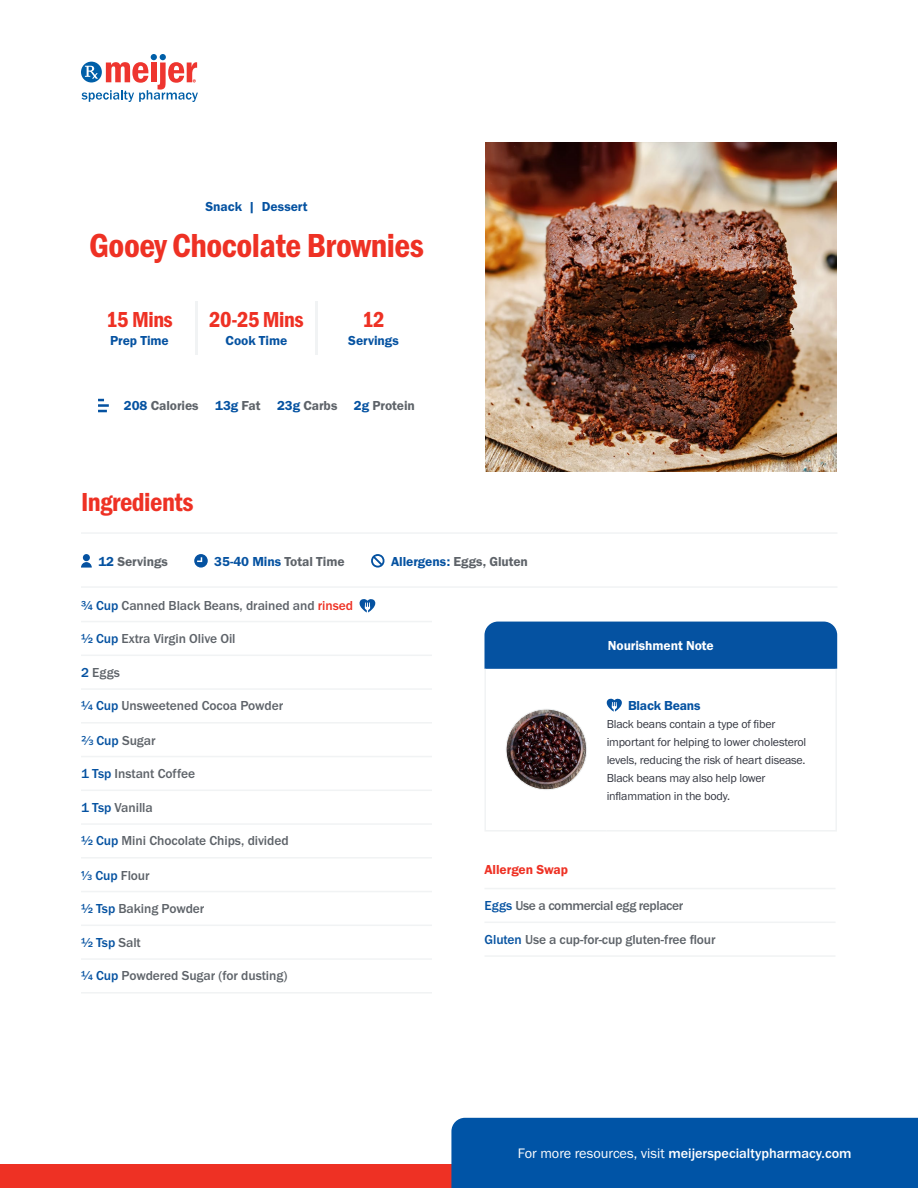
<style>
.page{position:relative;width:918px;height:1188px;background:#fff}
.page>*{position:absolute;margin:0;border:0;box-sizing:border-box;transform-origin:0 0}
.t1{font:34.5px "Franklin Gothic URW Con Dem";letter-spacing:-.015em;color:#ee3124}
.t2{font:27px "Franklin Gothic URW Con Dem";letter-spacing:-.02em;color:#ee3124}
.t3{font:22.5px "Franklin Gothic URW Con Dem";letter-spacing:-.02em;color:#ee3124}
.t4{font:500 14.25px "Franklin Gothic URW";color:#fff}
.t5{font:500 13.5px "Franklin Gothic URW";letter-spacing:-.005em;color:#5e6369}
.t6{font:13.5px "Franklin Gothic URW Dem";letter-spacing:-.005em;color:#0552a1}
.t7{font:13.5px "Franklin Gothic URW Dem";letter-spacing:-.005em;color:#5e6369}
.t8{font:500 13.5px "Franklin Gothic URW";letter-spacing:-.03em;color:#5e6369}
.t9{font:13.5px "Franklin Gothic URW Dem";letter-spacing:-.005em;color:#fff}
.t10{font:13.5px "Franklin Gothic URW Dem";letter-spacing:-.005em;color:#ee3124}
.t11{font:500 13.5px "Franklin Gothic URW";letter-spacing:-.005em;color:#0552a1}
.t12{font:12px/18px "Franklin Gothic URW Boo";letter-spacing:-.015em;color:#343741}
.s1{color:#0552a1}
.s2{color:#5e6369}
.s3{color:#ee3124}
.s4{font-family:"Proxima Nova";font-weight:600;color:#0552a1}
.s5{font-family:"Franklin Gothic URW Boo";font-weight:400}
</style>
<div class="page">
<svg style="left:82px;top:54px;width:116px;height:48px"></svg>
<div style="left:0;top:1164px;width:918px;height:24px;background:#ee3124"></div>
<div style="left:451px;top:1118px;width:467px;height:70px;background:#0054a6"></div>
<hr style="left:81px;top:621px;width:351px;height:1px;background:#f1f3f4">
<hr style="left:81px;top:655px;width:351px;height:1px;background:#f1f3f4">
<hr style="left:81px;top:688px;width:351px;height:2px;background:#f1f3f4">
<hr style="left:81px;top:722px;width:351px;height:2px;background:#f1f3f4">
<hr style="left:81px;top:756px;width:351px;height:1px;background:#f1f3f4">
<hr style="left:81px;top:790px;width:351px;height:1px;background:#f1f3f4">
<hr style="left:81px;top:823px;width:351px;height:2px;background:#f1f3f4">
<hr style="left:81px;top:857px;width:351px;height:2px;background:#f1f3f4">
<hr style="left:81px;top:891px;width:351px;height:1px;background:#f1f3f4">
<hr style="left:81px;top:925px;width:351px;height:1px;background:#f1f3f4">
<hr style="left:81px;top:958px;width:351px;height:2px;background:#f1f3f4">
<hr style="left:81px;top:992px;width:351px;height:2px;background:#f1f3f4">
<svg style="left:360px;top:599px;width:15px;height:14px"></svg>
<img style="left:486px;top:142px;width:351px;height:330px">
<hr style="left:196px;top:301px;width:2px;height:54px;background:#f1f3f4">
<hr style="left:315px;top:301px;width:2px;height:54px;background:#f1f3f4">
<svg style="left:98px;top:399px;width:11px;height:13px"></svg>
<hr style="left:484px;top:888px;width:352px;height:1px;background:#f1f3f4">
<hr style="left:484px;top:922px;width:352px;height:1px;background:#f1f3f4">
<hr style="left:484px;top:955px;width:352px;height:2px;background:#f1f3f4">
<hr style="left:81px;top:532px;width:756px;height:2px;background:#f1f3f4">
<hr style="left:81px;top:586px;width:756px;height:2px;background:#f1f3f4">
<svg style="left:81px;top:554px;width:11px;height:14px"></svg>
<svg style="left:194px;top:554px;width:14px;height:14px"></svg>
<svg style="left:371px;top:554px;width:14px;height:14px"></svg>
<div style="left:484px;top:622px;width:353px;height:47px;background:#0552a1"></div>
<hr style="left:484px;top:669px;width:2px;height:161px;background:#f1f3f4">
<hr style="left:836px;top:669px;width:1px;height:161px;background:#f1f3f4">
<hr style="left:484px;top:830px;width:123px;height:2px;background:#f1f3f4">
<hr style="left:607px;top:830px;width:230px;height:2px;background:#f1f3f4">
<img style="left:506px;top:709px;width:81px;height:81px;border-radius:40px">
<div style="left:506px;top:709px;width:81px;height:81px;border:1px solid #f1f3f4;border-radius:50%"></div>
<svg style="left:607px;top:698px;width:15px;height:14px"></svg>
<h1 class="t6" style="left:205px;top:198px;width:104px">Snack | Dessert</h1>
<h2 class="t1" style="left:89px;top:222px;width:336px">Gooey Chocolate Brownies</h2>
<h2 class="t3" style="left:106px;top:304px;width:68px">15 Mins</h2>
<h2 class="t6" style="left:110px;top:332px;width:60px">Prep Time</h2>
<h2 class="t3" style="left:209px;top:304px;width:96px">20-25 Mins</h2>
<h2 class="t6" style="left:226px;top:332px;width:63px">Cook Time</h2>
<h2 class="t3" style="left:362px;top:304px;width:24px">12</h2>
<h2 class="t6" style="left:348px;top:332px;width:52px">Servings</h2>
<p class="t7" style="left:124px;top:397px;width:293px"><span class="s1">208</span> Calories <span class="s1">13g</span> Fat <span class="s1">23g</span> Carbs <span class="s1">2g</span> Protein</p>
<h2 class="t2" style="left:81px;top:484px;width:114px">Ingredients</h2>
<h2 class="t7" style="left:98px;top:553px;width:71px"><span class="s1">12</span> Servings</h2>
<h2 class="t6" style="left:214px;top:553px;width:132px">35-40 Mins <span class="s2">Total Time</span></h2>
<h2 class="t7" style="left:391px;top:553px;width:138px"><span class="s1">Allergens:</span> Eggs, Gluten</h2>
<p class="t5" style="left:81px;top:597px;width:274px"><span class="s1">¾ Cup</span> Canned Black Beans, drained and <span class="s3">rinsed</span></p>
<p class="t5" style="left:81px;top:630px;width:156px"><span class="s1">½ Cup</span> Extra Virgin Olive Oil</p>
<p class="t5" style="left:81px;top:664px;width:40px"><span class="s1">2</span> Eggs</p>
<p class="t5" style="left:81px;top:698px;width:204px"><span class="s1">¼ Cup</span> Unsweetened Cocoa Powder</p>
<p class="t5" style="left:81px;top:732px;width:76px"><span class="s4">⅔</span> <span class="s1">Cup</span> Sugar</p>
<p class="t5" style="left:81px;top:765px;width:116px"><span class="s1">1 Tsp</span> Instant Coffee</p>
<p class="t5" style="left:81px;top:799px;width:73px"><span class="s1">1 Tsp</span> Vanilla</p>
<p class="t5" style="left:81px;top:833px;width:209px"><span class="s1">½ Cup</span> Mini Chocolate Chips, divided</p>
<p class="t5" style="left:81px;top:867px;width:70px"><span class="s4">⅓</span> <span class="s1">Cup</span> Flour</p>
<p class="t5" style="left:81px;top:900px;width:125px"><span class="s1">½ Tsp</span> Baking Powder</p>
<p class="t11" style="left:81px;top:934px;width:61px">½ Tsp <span class="s2">Salt</span></p>
<p class="t5" style="left:81px;top:968px;width:208px"><span class="s1">¼ Cup</span> Powdered Sugar (for dusting)</p>
<h2 class="t9" style="left:608px;top:637px;width:107px">Nourishment Note</h2>
<p class="t6" style="left:628px;top:697px;width:74px">Black Beans</p>
<p class="t12" style="left:607px;top:715px;width:201px">Black beans contain a type of fiber important for helping to lower cholesterol levels, reducing the risk of heart disease.<br>Black beans may also help lower inflammation in the body.</p>
<h2 class="t10" style="left:484px;top:861px;width:85px">Allergen Swap</h2>
<p class="t8" style="left:484px;top:897px;width:200px"><span class="s1">Eggs</span> Use a commercial egg replacer</p>
<p class="t5" style="left:484px;top:931px;width:233px"><span class="s1">Gluten</span> Use a cup-for-cup gluten-free flour</p>
<p class="t4" style="left:518px;top:1144px;width:335px"><span class="s5">For more resources, visit</span> meijerspecialtypharmacy.com</p>
</div>
